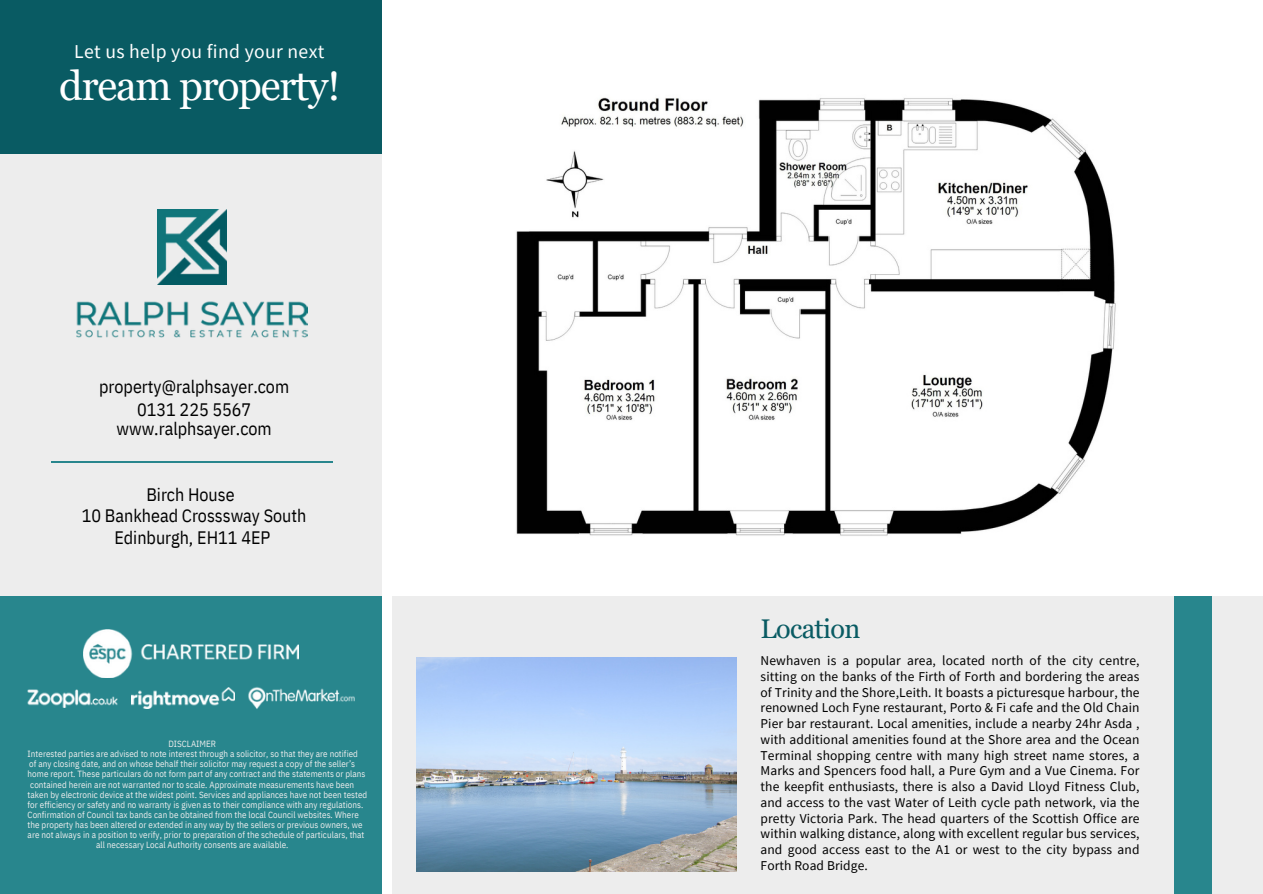
<style>
.page{position:relative;width:1263px;height:894px;background:#fff}
.page>*{position:absolute;margin:0;border:0;box-sizing:border-box;transform-origin:0 0}
.t1{font:40.95px "Georgia Pro";letter-spacing:-.025em;color:#fff}
.t2{font:27px "Georgia Pro";letter-spacing:-.025em;color:#095b63}
.t3{font:19.65px "Source Sans Pro";letter-spacing:.015em;color:#fff}
.t4{font:18px/22.5px "IBM Plex Sans Cond";color:#000;text-align:center}
.t5{font:13.5px/15.8px "Source Sans Pro";letter-spacing:.01em;color:#000;text-align:justify}
.t6{font:9px "IBM Plex Sans Cond";letter-spacing:.005em;color:#ededed}
</style>
<div class="page">
<div style="left:0;top:0;width:385px;height:893px;background:#ededed"></div>
<div style="left:0;top:596px;width:385px;height:297px;background:#28868d"></div>
<img style="left:158px;top:209px;width:69px;height:75px">
<img style="left:76px;top:301px;width:231px;height:37px">
<div style="left:0;top:0;width:383px;height:154px;background:#095b63"></div>
<hr style="left:52px;top:461px;width:281px;height:2px;background:#28868d">
<img style="left:84px;top:629px;width:215px;height:48px">
<img style="left:28px;top:689px;width:90px;height:18px">
<img style="left:131px;top:687px;width:104px;height:21px">
<img style="left:249px;top:687px;width:105px;height:22px">
<div style="left:383px;top:0;width:880px;height:893px;background:#fff"></div>
<div style="left:392px;top:595px;width:871px;height:298px;background:#ededed"></div>
<div style="left:1174px;top:595px;width:37px;height:298px;background:#28868d"></div>
<img style="left:516px;top:97px;width:600px;height:439px">
<img style="left:416px;top:657px;width:321px;height:213px">
<p class="t3" style="left:74px;top:39px;width:252px">Let us help you find your next</p>
<p class="t1" style="left:59px;top:62px;width:283px">dream property!</p>
<p class="t4" style="left:99px;top:375px;width:191px">property@ralphsayer.com<br>0131 225 5567</p>
<p class="t4" style="left:117px;top:417px;width:157px">www.ralphsayer.com</p>
<p class="t4" style="left:146px;top:483px;width:90px">Birch House</p>
<p class="t4" style="left:82px;top:505px;width:226px;line-height:21.3px">10 Bankhead Crosssway South<br>Edinburgh, EH11 4EP</p>
<p class="t6" style="left:168px;top:737px;width:49px">DISCLAIMER</p>
<p class="t6" style="left:28px;top:747px;width:332px">Interested parties are advised to note interest through a solicitor, so that they are notified</p>
<p class="t6" style="left:29px;top:757px;width:327px">of any closing date, and on whose behalf their solicitor may request a copy of the seller’s</p>
<p class="t6" style="left:28px;top:768px;width:339px">home report. These particulars do not form part of any contract and the statements or plans</p>
<p class="t6" style="left:30px;top:778px;width:326px">contained herein are not warranted nor to scale. Approximate measurements have been</p>
<p class="t6" style="left:28px;top:788px;width:341px">taken by electronic device at the widest point. Services and appliances have not been tested</p>
<p class="t6" style="left:28px;top:798px;width:337px">for efficiency or safety and no warranty is given as to their compliance with any regulations.</p>
<p class="t6" style="left:28px;top:808px;width:333px">Confirmation of Council tax bands can be obtained from the local Council websites. Where</p>
<p class="t6" style="left:28px;top:818px;width:336px">the property has been altered or extended in any way by the sellers or previous owners, we</p>
<p class="t6" style="left:28px;top:828px;width:338px">are not always in a position to verify, prior to preparation of the schedule of particulars, that</p>
<p class="t6" style="left:96px;top:838px;width:194px">all necessary Local Authority consents are available.</p>
<p class="t2" style="left:760px;top:613px;width:101px">Location</p>
<p class="t5" style="left:760px;top:652px;width:380px">Newhaven is a popular area, located north of the city centre, sitting on the banks of the Firth of Forth and bordering the areas of Trinity and the Shore,Leith. It boasts a picturesque harbour, the renowned Loch Fyne restaurant, Porto &amp; Fi cafe and the Old Chain Pier bar restaurant. Local amenities, include a nearby 24hr Asda , with additional amenities found at the Shore area and the Ocean Terminal shopping centre with many high street name stores, a Marks and Spencers food hall, a Pure Gym and a Vue Cinema. For the keepfit enthusiasts, there is also a David Lloyd Fitness Club, and access to the vast Water of Leith cycle path network, via the pretty Victoria Park. The head quarters of the Scottish Office are within walking distance, along with excellent regular bus services, and good access east to the A1 or west to the city bypass and Forth Road Bridge.</p>
</div>
